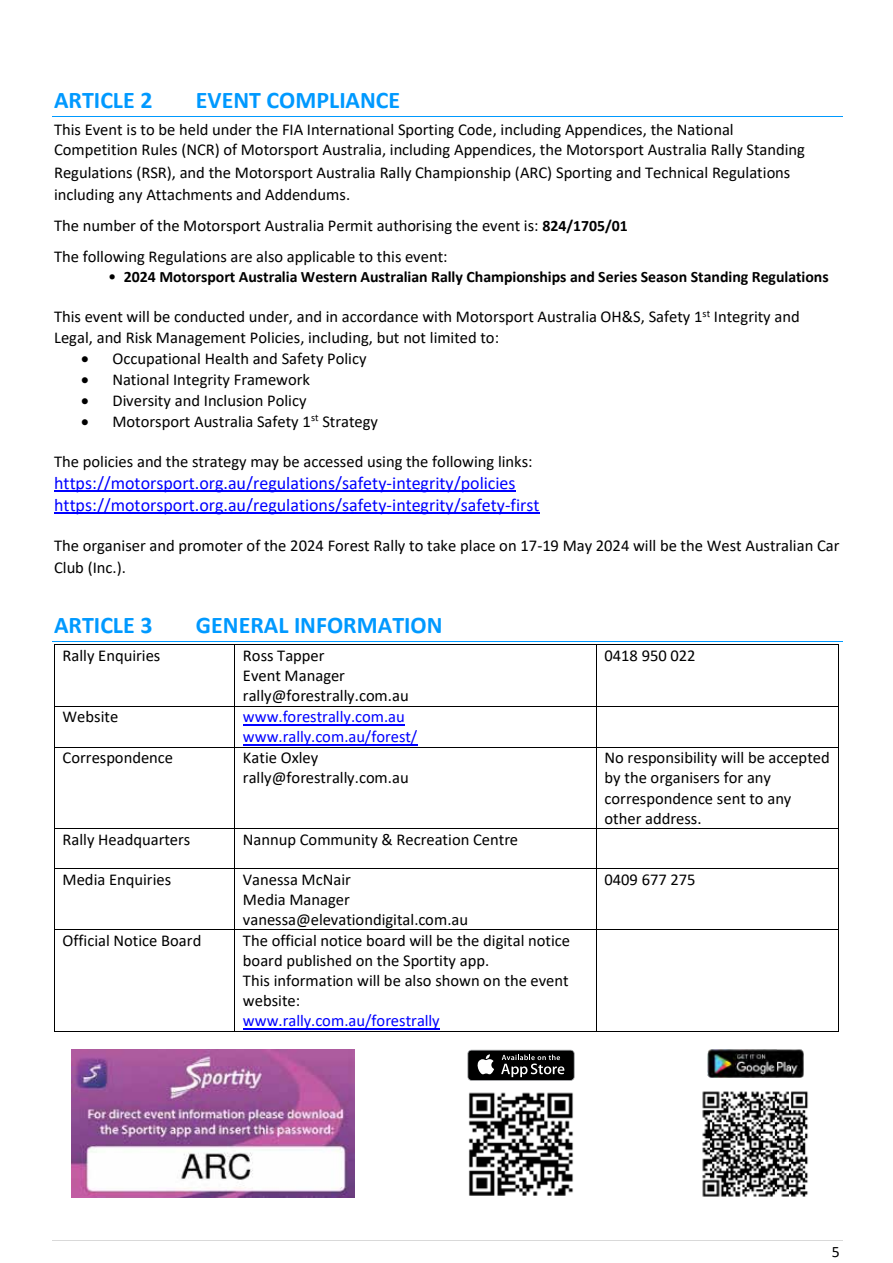
<style>
.page{position:relative;width:893px;height:1263px;background:#fff}
.page>*{position:absolute;margin:0;border:0;box-sizing:border-box;transform-origin:0 0}
.t1{font:700 24px "Calibri";color:#09f}
.t2{font:18px/21.9px "Calibri";color:#00f}
.t3{font:16.5px/20.1px "Calibri";color:#000}
.t4{font:16.5px/20.1px "Calibri";color:#00f}
.t5{font:700 15.9px "Calibri";color:#000}
.t6{font:15.9px "Calibri";color:#000}
.s1{font-weight:700;font-size:15.9px}
.s2{font-weight:400;font-size:16.5px}
</style>
<div class="page">
<hr style="left:52px;top:1240px;width:790px;height:1px;background:#d9d9d9">
<hr style="left:52px;top:116px;width:790px;height:1px;background:#09f">
<hr style="left:54px;top:491px;width:462px;height:1px;background:#00f">
<hr style="left:54px;top:513px;width:486px;height:1px;background:#00f">
<hr style="left:52px;top:641px;width:790px;height:1px;background:#09f">
<hr style="left:55px;top:644px;width:179px;height:1px;background:#000">
<hr style="left:235px;top:644px;width:361px;height:1px;background:#000">
<hr style="left:597px;top:644px;width:241px;height:1px;background:#000">
<hr style="left:54px;top:645px;width:1px;height:61px;background:#000">
<hr style="left:234px;top:645px;width:1px;height:61px;background:#000">
<hr style="left:596px;top:645px;width:1px;height:61px;background:#000">
<hr style="left:838px;top:645px;width:1px;height:61px;background:#000">
<hr style="left:243px;top:724px;width:162px;height:1px;background:#00f">
<hr style="left:243px;top:744px;width:175px;height:1px;background:#00f">
<hr style="left:55px;top:706px;width:179px;height:1px;background:#000">
<hr style="left:235px;top:706px;width:361px;height:1px;background:#000">
<hr style="left:597px;top:706px;width:241px;height:1px;background:#000">
<hr style="left:54px;top:706px;width:1px;height:41px;background:#000">
<hr style="left:234px;top:706px;width:1px;height:41px;background:#000">
<hr style="left:596px;top:706px;width:1px;height:41px;background:#000">
<hr style="left:838px;top:706px;width:1px;height:41px;background:#000">
<hr style="left:55px;top:747px;width:179px;height:1px;background:#000">
<hr style="left:235px;top:747px;width:361px;height:1px;background:#000">
<hr style="left:597px;top:747px;width:241px;height:1px;background:#000">
<hr style="left:54px;top:747px;width:1px;height:81px;background:#000">
<hr style="left:234px;top:747px;width:1px;height:81px;background:#000">
<hr style="left:596px;top:747px;width:1px;height:81px;background:#000">
<hr style="left:838px;top:747px;width:1px;height:81px;background:#000">
<hr style="left:55px;top:828px;width:179px;height:1px;background:#000">
<hr style="left:235px;top:828px;width:361px;height:1px;background:#000">
<hr style="left:597px;top:828px;width:241px;height:1px;background:#000">
<hr style="left:54px;top:829px;width:1px;height:39px;background:#000">
<hr style="left:234px;top:829px;width:1px;height:39px;background:#000">
<hr style="left:596px;top:829px;width:1px;height:39px;background:#000">
<hr style="left:838px;top:829px;width:1px;height:39px;background:#000">
<hr style="left:55px;top:868px;width:179px;height:1px;background:#000">
<hr style="left:235px;top:868px;width:361px;height:1px;background:#000">
<hr style="left:597px;top:868px;width:241px;height:1px;background:#000">
<hr style="left:54px;top:869px;width:1px;height:60px;background:#000">
<hr style="left:234px;top:869px;width:1px;height:60px;background:#000">
<hr style="left:596px;top:869px;width:1px;height:60px;background:#000">
<hr style="left:838px;top:869px;width:1px;height:60px;background:#000">
<hr style="left:243px;top:1028px;width:197px;height:1px;background:#00f">
<hr style="left:55px;top:929px;width:179px;height:1px;background:#000">
<hr style="left:235px;top:929px;width:361px;height:1px;background:#000">
<hr style="left:597px;top:929px;width:241px;height:1px;background:#000">
<hr style="left:54px;top:930px;width:1px;height:101px;background:#000">
<hr style="left:55px;top:1031px;width:179px;height:1px;background:#000">
<hr style="left:234px;top:930px;width:1px;height:101px;background:#000">
<hr style="left:235px;top:1031px;width:361px;height:1px;background:#000">
<hr style="left:596px;top:930px;width:1px;height:101px;background:#000">
<hr style="left:597px;top:1031px;width:241px;height:1px;background:#000">
<hr style="left:838px;top:930px;width:1px;height:101px;background:#000">
<img style="left:72px;top:1049px;width:283px;height:149px">
<svg style="left:467px;top:1050px;width:108px;height:31px"></svg>
<img style="left:707px;top:1049px;width:96px;height:28px">
<img style="left:468px;top:1092px;width:105px;height:104px">
<img style="left:702px;top:1091px;width:106px;height:106px">
<h1 class="t1" style="left:54px;top:83px;width:100px">ARTICLE 2</h1>
<h1 class="t1" style="left:196px;top:83px;width:206px">EVENT COMPLIANCE</h1>
<p class="t3" style="left:54px;top:119px;width:752px">This Event is to be held under the FIA International Sporting Code, including Appendices, the National<br>Competition Rules (NCR) of Motorsport Australia, including Appendices, the Motorsport Australia Rally Standing</p>
<p class="t3" style="left:54px;top:161px;width:738px;line-height:22.2px">Regulations (RSR), and the Motorsport Australia Rally Championship (ARC) Sporting and Technical Regulations including any Attachments and Addendums.</p>
<p class="t3" style="left:54px;top:209px;width:575px;line-height:31.2px">The number of the Motorsport Australia Permit authorising the event is: <span class="s1">824/1705/01<br></span>The following Regulations are also applicable to this event:</p>
<p class="t5" style="left:108px;top:266px;width:722px"><span class="s2">•</span> 2024 Motorsport Australia Western Australian Rally Championships and Series Season Standing Regulations</p>
<p class="t3" style="left:54px;top:306px;width:747px">This event will be conducted under, and in accordance with Motorsport Australia OH&amp;S, Safety 1<sup>st</sup> Integrity and<br>Legal, and Risk Management Policies, including, but not limited to:</p>
<p class="t3" style="left:81px;top:348px;width:287px">• Occupational Health and Safety Policy</p>
<p class="t3" style="left:81px;top:369px;width:230px">• National Integrity Framework</p>
<p class="t3" style="left:81px;top:390px;width:227px">• Diversity and Inclusion Policy</p>
<p class="t3" style="left:81px;top:411px;width:298px">• Motorsport Australia Safety 1<sup>st</sup> Strategy</p>
<p class="t3" style="left:54px;top:451px;width:480px">The policies and the strategy may be accessed using the following links:</p>
<p class="t2" style="left:54px;top:471px;width:487px">https://motorsport.org.au/regulations/safety-integrity/policies https://motorsport.org.au/regulations/safety-integrity/safety-first</p>
<p class="t3" style="left:54px;top:534px;width:787px;line-height:22.2px">The organiser and promoter of the 2024 Forest Rally to take place on 17-19 May 2024 will be the West Australian Car<br>Club (Inc.).</p>
<h1 class="t1" style="left:54px;top:608px;width:100px">ARTICLE 3</h1>
<h1 class="t1" style="left:196px;top:608px;width:248px">GENERAL INFORMATION</h1>
<p class="t3" style="left:63px;top:645px;width:99px">Rally Enquiries</p>
<p class="t3" style="left:243px;top:645px;width:167px">Ross Tapper<br>Event Manager rally@forestrally.com.au</p>
<p class="t3" style="left:604px;top:645px;width:93px">0418 950 022</p>
<p class="t3" style="left:63px;top:706px;width:57px">Website</p>
<p class="t4" style="left:243px;top:706px;width:176px">www.forestrally.com.au www.rally.com.au/forest/</p>
<p class="t3" style="left:63px;top:747px;width:112px">Correspondence</p>
<p class="t3" style="left:243px;top:747px;width:167px">Katie Oxley rally@forestrally.com.au</p>
<p class="t3" style="left:604px;top:747px;width:227px">No responsibility will be accepted by the organisers for any correspondence sent to any other address.</p>
<p class="t3" style="left:63px;top:829px;width:129px">Rally Headquarters</p>
<p class="t3" style="left:243px;top:829px;width:277px">Nannup Community &amp; Recreation Centre</p>
<p class="t3" style="left:63px;top:869px;width:110px">Media Enquiries</p>
<p class="t3" style="left:243px;top:869px;width:227px">Vanessa McNair<br>Media Manager vanessa@elevationdigital.com.au</p>
<p class="t3" style="left:604px;top:869px;width:93px">0409 677 275</p>
<p class="t3" style="left:63px;top:930px;width:140px">Official Notice Board</p>
<p class="t3" style="left:243px;top:930px;width:329px">The official notice board will be the digital notice board published on the Sportity app.<br>This information will be also shown on the event website:</p>
<p class="t4" style="left:243px;top:1010px;width:198px">www.rally.com.au/forestrally</p>
<p class="t6" style="left:832px;top:1241px;width:10px">5</p>
</div>
